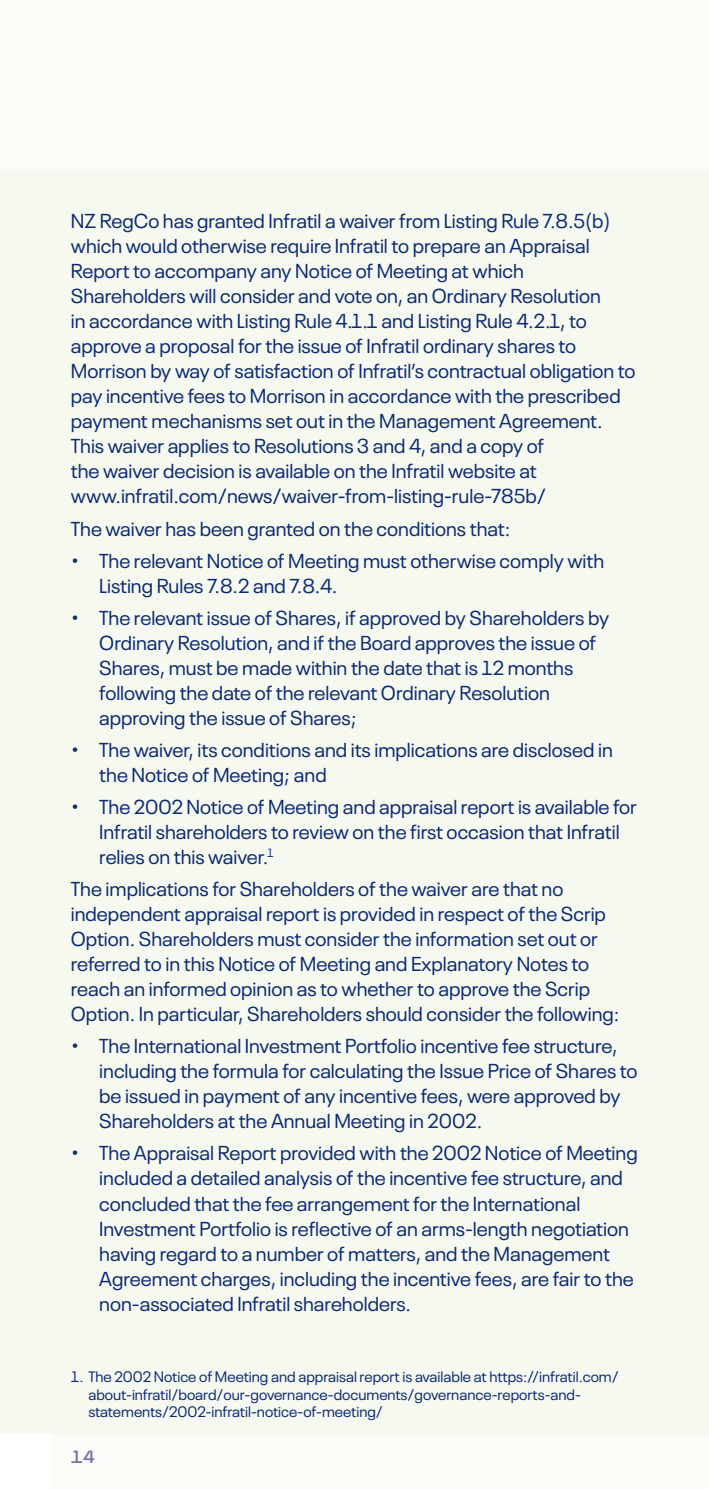
<style>
.page{position:relative;width:709px;height:1489px;background:#fff}
.page>*{position:absolute;margin:0;border:0;box-sizing:border-box;transform-origin:0 0}
.Body_Text_indent{font:20px/25px "INF Neue Plak";color:#0e2a72}
.Body_Text{font:20px/25px "INF Neue Plak";color:#0e2a72}
.t1{font:600 17.5px "INF Neue Plak";color:#7377a9;scale:1.05 1}
.Body_Text-2{font:15px/17.5px "INF Neue Plak";color:#0e2a72}
</style>
<div class="page">
<div style="left:0;top:0;width:709px;height:1433px;background:#fafcf8"></div>
<div style="left:51px;top:1433px;width:658px;height:55px;background:#fafcf8"></div>
<div style="left:0;top:170px;width:709px;height:1263px;background:#f5f9ef"></div>
<p class="Body_Text" style="left:71px;top:207px;width:566px">NZ RegCo has granted Infratil a waiver from Listing Rule 7.8.5(b) which would otherwise require Infratil to prepare an Appraisal Report to accompany any Notice of Meeting at which Shareholders will consider and vote on, an Ordinary Resolution<br>in accordance with Listing Rule 4.1.1 and Listing Rule 4.2.1, to approve a proposal for the issue of Infratil ordinary shares to Morrison by way of satisfaction of Infratil’s contractual obligation to pay incentive fees to Morrison in accordance with the prescribed payment mechanisms set out in the Management Agreement.<br>This waiver applies to Resolutions 3 and 4, and a copy of<br>the waiver decision is available on the Infratil website at www.infratil.com/news/waiver-from-listing-rule-785b/</p>
<p class="Body_Text" style="left:71px;top:514px;width:441px">The waiver has been granted on the conditions that:</p>
<p class="Body_Text_indent" style="left:99px;top:546px;width:506px;text-indent:-28px">• The relevant Notice of Meeting must otherwise comply with<br>Listing Rules 7.8.2 and 7.8.4.</p>
<p class="Body_Text_indent" style="left:99px;top:603px;width:511px;text-indent:-28px">• The relevant issue of Shares, if approved by Shareholders by Ordinary Resolution, and if the Board approves the issue of Shares, must be made within the date that is 12 months following the date of the relevant Ordinary Resolution approving the issue of Shares;</p>
<p class="Body_Text_indent" style="left:99px;top:735px;width:515px;text-indent:-28px">• The waiver, its conditions and its implications are disclosed in the Notice of Meeting; and</p>
<p class="Body_Text_indent" style="left:99px;top:792px;width:539px;text-indent:-28px">• The 2002 Notice of Meeting and appraisal report is available for<br>Infratil shareholders to review on the first occasion that Infratil relies on this waiver.<sup>1</sup></p>
<p class="Body_Text" style="left:71px;top:874px;width:550px">The implications for Shareholders of the waiver are that no independent appraisal report is provided in respect of the Scrip Option. Shareholders must consider the information set out or referred to in this Notice of Meeting and Explanatory Notes to reach an informed opinion as to whether to approve the Scrip Option. In particular, Shareholders should consider the following:</p>
<p class="Body_Text_indent" style="left:99px;top:1031px;width:540px;text-indent:-28px">• The International Investment Portfolio incentive fee structure, including the formula for calculating the Issue Price of Shares to be issued in payment of any incentive fees, were approved by Shareholders at the Annual Meeting in 2002.</p>
<p class="Body_Text_indent" style="left:99px;top:1138px;width:540px;text-indent:-28px">• The Appraisal Report provided with the 2002 Notice of Meeting included a detailed analysis of the incentive fee structure, and concluded that the fee arrangement for the International Investment Portfolio is reflective of an arms-length negotiation having regard to a number of matters, and the Management Agreement charges, including the incentive fees, are fair to the non-associated Infratil shareholders.</p>
<p class="Body_Text-2" style="left:88px;top:1366px;width:532px;text-indent:-18px">1. The 2002 Notice of Meeting and appraisal report is available at https://infratil.com/ about-infratil/board/our-governance-documents/governance-reports-and&shy;statements/2002-infratil-notice-of-meeting/</p>
<p class="t1" style="left:71px;top:1442px;width:24px">14</p>
</div>
